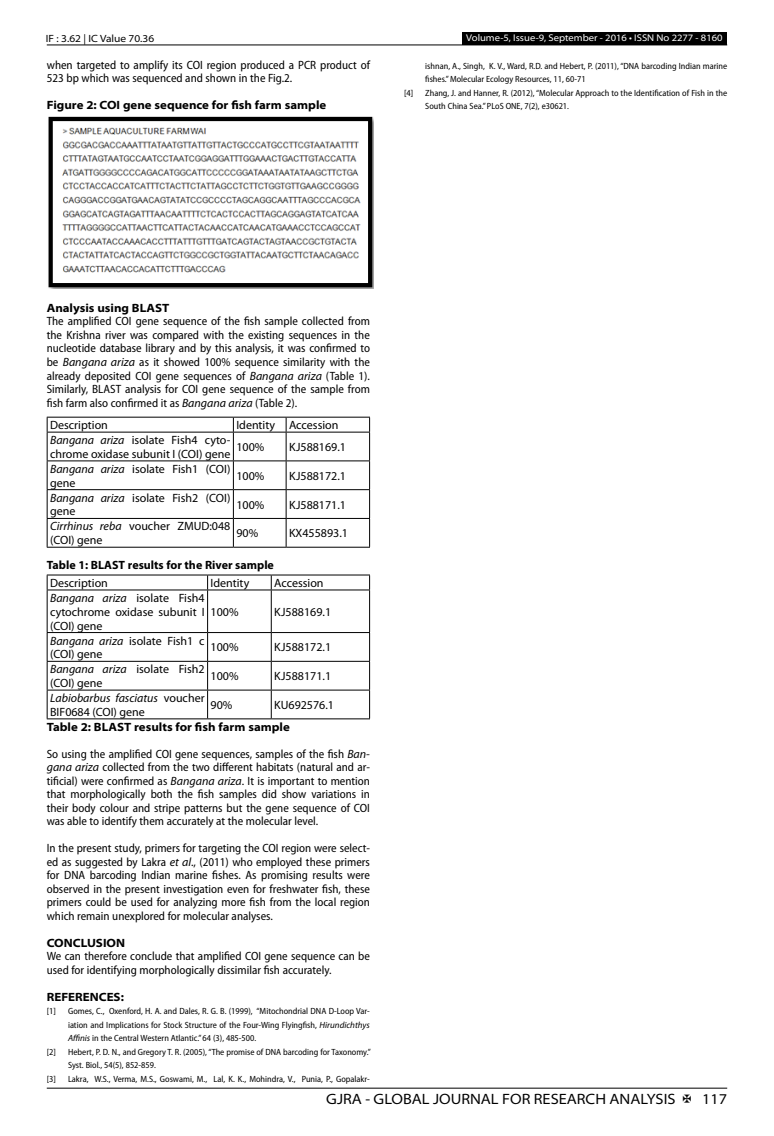
<style>
.page{position:relative;width:774px;height:1136px;background:#fff}
.page>*{position:absolute;margin:0;border:0;box-sizing:border-box;transform-origin:0 0}
.t1{font:semi-expanded 15px "Myriad Pro";color:#000}
.t2{font:semi-condensed 12px/13.5px "Myriad Pro";color:#000;text-align:justify}
.t3{font:12px/13.8px "Myriad Pro";color:#000}
.t4{font:700 semi-expanded 12px "Myriad Pro";color:#000}
.t5{font:700 12px "Myriad Pro";color:#000}
.t6{font:semi-expanded 10.5px "Myriad Pro";color:#000}
.t7{font:semi-expanded 9.75px "Myriad Pro";color:#fff}
.t8{font:semi-condensed 9px/13.5px "Myriad Pro";color:#000}
.s1{font-style:italic;font-stretch:normal}
.s2{font-style:italic}
</style>
<div class="page">
<hr style="left:47px;top:1087px;width:680px;height:1px;background:#000">
<div style="left:462px;top:32px;width:265px;height:13px;background:#000"></div>
<hr style="left:47px;top:45px;width:680px;height:1px;background:#000">
<img style="left:48px;top:116px;width:326px;height:172px">
<hr style="left:47px;top:431px;width:186px;height:1px;background:#000">
<hr style="left:233px;top:431px;width:53px;height:1px;background:#000">
<hr style="left:286px;top:431px;width:84px;height:1px;background:#000">
<hr style="left:47px;top:460px;width:186px;height:1px;background:#000">
<hr style="left:233px;top:460px;width:53px;height:1px;background:#000">
<hr style="left:286px;top:460px;width:84px;height:1px;background:#000">
<hr style="left:47px;top:489px;width:186px;height:1px;background:#000">
<hr style="left:233px;top:489px;width:53px;height:1px;background:#000">
<hr style="left:286px;top:489px;width:84px;height:1px;background:#000">
<hr style="left:47px;top:518px;width:186px;height:1px;background:#000">
<hr style="left:233px;top:518px;width:53px;height:1px;background:#000">
<svg style="left:233px;top:418px;width:1px;height:128px"></svg>
<hr style="left:286px;top:518px;width:84px;height:1px;background:#000">
<svg style="left:286px;top:418px;width:1px;height:128px"></svg>
<hr style="left:47px;top:417px;width:186px;height:1px;background:#000">
<hr style="left:233px;top:417px;width:53px;height:1px;background:#000">
<hr style="left:286px;top:417px;width:84px;height:1px;background:#000">
<svg style="left:47px;top:417px;width:1px;height:129px"></svg>
<svg style="left:369px;top:417px;width:1px;height:129px"></svg>
<hr style="left:47px;top:546px;width:186px;height:1px;background:#000">
<hr style="left:233px;top:546px;width:53px;height:1px;background:#000">
<hr style="left:286px;top:546px;width:84px;height:1px;background:#000">
<svg style="left:207px;top:575px;width:1px;height:14px"></svg>
<svg style="left:271px;top:575px;width:1px;height:14px"></svg>
<hr style="left:47px;top:589px;width:161px;height:1px;background:#000">
<hr style="left:208px;top:589px;width:63px;height:1px;background:#000">
<hr style="left:207px;top:590px;width:1px;height:42px;background:#000">
<hr style="left:271px;top:589px;width:99px;height:1px;background:#000">
<hr style="left:271px;top:590px;width:1px;height:42px;background:#000">
<hr style="left:47px;top:632px;width:161px;height:1px;background:#000">
<hr style="left:208px;top:632px;width:63px;height:1px;background:#000">
<hr style="left:271px;top:632px;width:99px;height:1px;background:#000">
<hr style="left:47px;top:661px;width:161px;height:1px;background:#000">
<hr style="left:208px;top:661px;width:63px;height:1px;background:#000">
<hr style="left:271px;top:661px;width:99px;height:1px;background:#000">
<hr style="left:47px;top:689px;width:161px;height:1px;background:#000">
<hr style="left:208px;top:689px;width:63px;height:1px;background:#000">
<svg style="left:207px;top:633px;width:1px;height:85px"></svg>
<hr style="left:271px;top:689px;width:99px;height:1px;background:#000">
<svg style="left:271px;top:633px;width:1px;height:85px"></svg>
<hr style="left:47px;top:574px;width:161px;height:1px;background:#000">
<svg style="left:47px;top:575px;width:1px;height:14px"></svg>
<hr style="left:208px;top:574px;width:63px;height:1px;background:#000">
<hr style="left:271px;top:574px;width:99px;height:1px;background:#000">
<svg style="left:369px;top:575px;width:1px;height:14px"></svg>
<hr style="left:47px;top:590px;width:1px;height:42px;background:#000">
<hr style="left:369px;top:590px;width:1px;height:42px;background:#000">
<svg style="left:47px;top:633px;width:1px;height:85px"></svg>
<svg style="left:369px;top:633px;width:1px;height:85px"></svg>
<hr style="left:47px;top:718px;width:161px;height:1px;background:#000">
<hr style="left:208px;top:718px;width:63px;height:1px;background:#000">
<hr style="left:271px;top:718px;width:99px;height:1px;background:#000">
<p class="t6" style="left:46px;top:32px;width:110px">IF : 3.62 | IC Value 70.36</p>
<p class="t2" style="left:47px;top:58px;width:325px">when targeted to amplify its COI region produced a PCR product of<br>523 bp which was sequenced and shown in the Fig.2.</p>
<p class="t4" style="left:47px;top:98px;width:281px">Figure 2: COI gene sequence for fish farm sample</p>
<p class="t7" style="left:466px;top:32px;width:258px">Volume-5, Issue-9, September - 2016 • ISSN No 2277 - 8160</p>
<p class="t8" style="left:425px;top:59px;width:303px">ishnan, A., Singh, K. V., Ward, R.D. and Hebert, P. (2011), “DNA barcoding Indian marine fishes.” Molecular Ecology Resources, 11, 60-71</p>
<p class="t8" style="left:404px;top:86px;width:11px">[4]</p>
<p class="t8" style="left:425px;top:86px;width:303px">Zhang, J. and Hanner, R. (2012), “Molecular Approach to the Identification of Fish in the<br>South China Sea.” PLoS ONE, 7(2), e30621.</p>
<p class="t4" style="left:47px;top:301px;width:124px">Analysis using BLAST</p>
<p class="t2" style="left:47px;top:315px;width:325px">The amplified COI gene sequence of the fish sample collected from the Krishna river was compared with the existing sequences in the nucleotide database library and by this analysis, it was confirmed to be <span class="s1">Bangana ariza</span> as it showed 100% sequence similarity with the already deposited COI gene sequences of <span class="s1">Bangana ariza</span> (Table 1).<br>Similarly, BLAST analysis for COI gene sequence of the sample from fish farm also confirmed it as <span class="s1">Bangana ariza</span> (Table 2).</p>
<p class="t3" style="left:50px;top:418px;width:59px">Description</p>
<p class="t3" style="left:236px;top:418px;width:104px">Identity Accession</p>
<p class="t3" style="left:50px;top:433px;width:182px"><span class="s2">Bangana ariza</span> isolate Fish4 cyto&shy;chrome oxidase subunit I (COI) gene</p>
<p class="t3" style="left:236px;top:440px;width:29px">100%</p>
<p class="t3" style="left:289px;top:440px;width:58px">KJ588169.1</p>
<p class="t3" style="left:50px;top:462px;width:182px"><span class="s2">Bangana ariza</span> isolate Fish1 (COI) gene</p>
<p class="t3" style="left:236px;top:469px;width:29px">100%</p>
<p class="t3" style="left:289px;top:469px;width:58px">KJ588172.1</p>
<p class="t3" style="left:50px;top:491px;width:182px"><span class="s2">Bangana ariza</span> isolate Fish2 (COI) gene</p>
<p class="t3" style="left:236px;top:498px;width:29px">100%</p>
<p class="t3" style="left:289px;top:498px;width:58px">KJ588171.1</p>
<p class="t3" style="left:50px;top:519px;width:182px"><span class="s2">Cirrhinus reba</span> voucher ZMUD:048 (COI) gene</p>
<p class="t3" style="left:236px;top:526px;width:23px">90%</p>
<p class="t3" style="left:289px;top:526px;width:60px">KX455893.1</p>
<p class="t5" style="left:47px;top:558px;width:229px">Table 1: BLAST results for the River sample</p>
<p class="t3" style="left:50px;top:576px;width:59px">Description</p>
<p class="t3" style="left:211px;top:576px;width:40px">Identity</p>
<p class="t3" style="left:274px;top:576px;width:51px">Accession</p>
<p class="t3" style="left:50px;top:591px;width:156px;text-align:justify"><span class="s2">Bangana ariza</span> isolate Fish4 cytochrome oxidase subunit I (COI) gene</p>
<p class="t3" style="left:211px;top:605px;width:29px">100%</p>
<p class="t3" style="left:274px;top:605px;width:58px">KJ588169.1</p>
<p class="t3" style="left:50px;top:633px;width:156px"><span class="s2">Bangana ariza</span> isolate Fish1 c (COI) gene</p>
<p class="t3" style="left:211px;top:640px;width:29px">100%</p>
<p class="t3" style="left:274px;top:640px;width:58px">KJ588172.1</p>
<p class="t3" style="left:50px;top:662px;width:156px"><span class="s2">Bangana ariza</span> isolate Fish2 (COI) gene</p>
<p class="t3" style="left:211px;top:669px;width:29px">100%</p>
<p class="t3" style="left:274px;top:669px;width:58px">KJ588171.1</p>
<p class="t3" style="left:50px;top:691px;width:156px"><span class="s2">Labiobarbus fasciatus</span> voucher<br>BIF0684 (COI) gene</p>
<p class="t3" style="left:211px;top:698px;width:23px">90%</p>
<p class="t3" style="left:274px;top:698px;width:61px">KU692576.1</p>
<p class="t4" style="left:47px;top:719px;width:245px">Table 2: BLAST results for fish farm sample</p>
<p class="t2" style="left:47px;top:747px;width:325px">So using the amplified COI gene sequences, samples of the fish <span class="s1">Ban&shy;gana ariza</span> collected from the two different habitats (natural and ar&shy;tificial) were confirmed as <span class="s1">Bangana ariza</span>. It is important to mention that morphologically both the fish samples did show variations in their body colour and stripe patterns but the gene sequence of COI was able to identify them accurately at the molecular level.</p>
<p class="t2" style="left:47px;top:841px;width:325px">In the present study, primers for targeting the COI region were select&shy;ed as suggested by Lakra <span class="s1">et al</span>., (2011) who employed these primers for DNA barcoding Indian marine fishes. As promising results were observed in the present investigation even for freshwater fish, these primers could be used for analyzing more fish from the local region which remain unexplored for molecular analyses.</p>
<p class="t4" style="left:47px;top:935px;width:80px">CONCLUSION</p>
<p class="t2" style="left:47px;top:949px;width:325px">We can therefore conclude that amplified COI gene sequence can be used for identifying morphologically dissimilar fish accurately.</p>
<p class="t4" style="left:47px;top:989px;width:79px">REFERENCES:</p>
<p class="t8" style="left:47px;top:1004px;width:11px">[1]</p>
<p class="t8" style="left:68px;top:1004px;width:303px;text-align:justify">Gomes, C., Oxenford, H. A. and Dales, R. G. B. (1999), “Mitochondrial DNA D-Loop Var&shy;iation and Implications for Stock Structure of the Four-Wing Flyingfish, <span class="s1">Hirundichthys Affinis</span> in the Central Western Atlantic.” 64 (3), 485-500.</p>
<p class="t8" style="left:47px;top:1045px;width:11px">[2]</p>
<p class="t8" style="left:68px;top:1045px;width:304px">Hebert, P. D. N., and Gregory T. R. (2005), “The promise of DNA barcoding for Taxonomy.”<br>Syst. Biol., 54(5), 852-859.</p>
<p class="t8" style="left:47px;top:1072px;width:11px">[3]</p>
<p class="t8" style="left:68px;top:1072px;width:303px">Lakra, W.S., Verma, M.S., Goswami, M., Lal, K. K., Mohindra, V., Punia, P., Gopalakr-</p>
<p class="t1" style="left:326px;top:1090px;width:351px">GJRA - GLOBAL JOURNAL FOR RESEARCH ANALYSIS</p>
<p class="t1" style="left:702px;top:1090px;width:27px">117</p>
</div>
